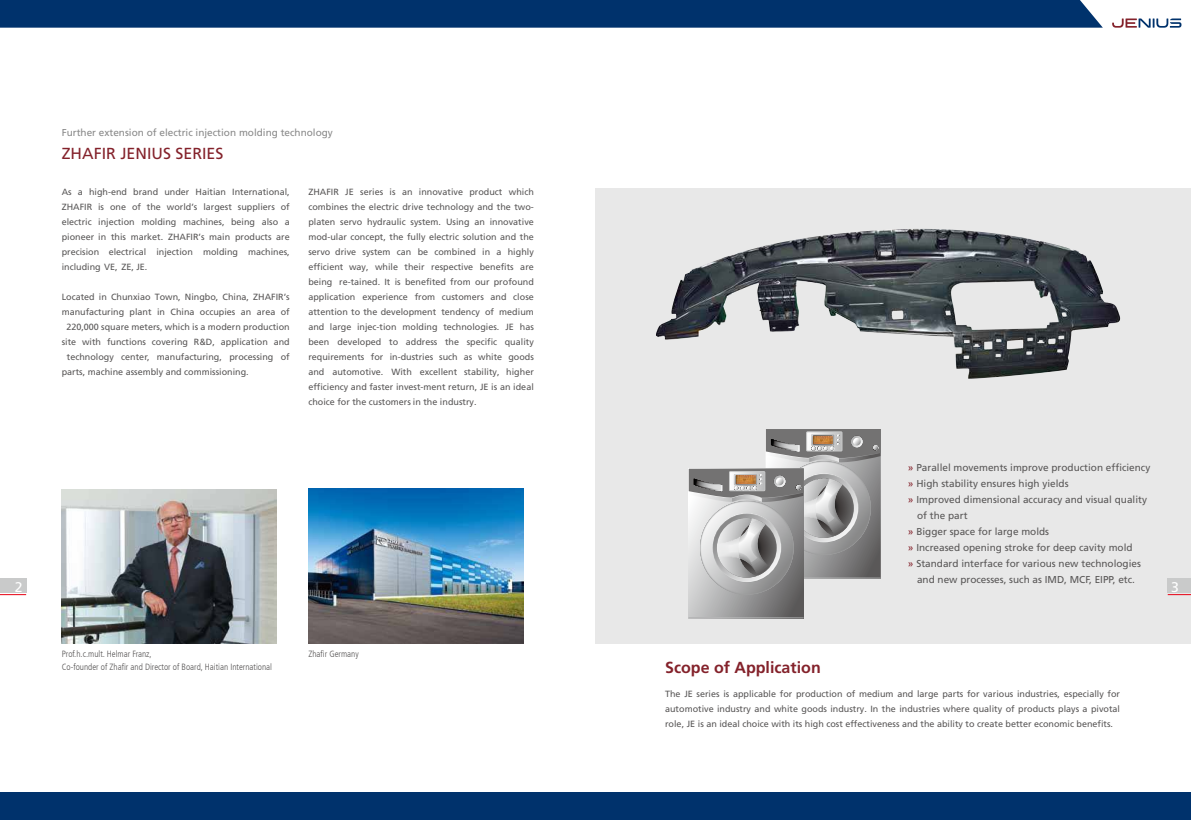
<style>
.page{position:relative;width:1191px;height:820px;background:#fff}
.page>*{position:absolute;margin:0;border:0;box-sizing:border-box;transform-origin:0 0}
.t1{font:700 16px "Frutiger CE";color:#84222b}
.t2{font:16px "Frutiger";color:#84222b}
.t3{font:14px "Frutiger";color:#fff}
.t4{font:10px "Frutiger";color:#595757}
.t5{font:10px "Frutiger";color:#898989}
.t6{font:9px/15px "Frutiger";color:#595757;text-align:justify}
.t7{font:300 condensed 9px/13px "Frutiger LT";color:#595757}
.s1{color:#84222b}
</style>
<div class="page">
<svg style="left:1112px;top:18px;width:69px;height:10px"></svg>
<div style="left:0;top:0;width:1102px;height:28px;background:#00326c"></div>
<div style="left:0;top:792px;width:1191px;height:27px;background:#00326c"></div>
<div style="left:595px;top:187px;width:596px;height:456px;background:#e8e8e8"></div>
<div style="left:1167px;top:578px;width:24px;height:14px;background:#c9caca"></div>
<div style="left:0;top:578px;width:26px;height:14px;background:#c9caca"></div>
<svg style="left:1167px;top:594px;width:24px;height:1px"></svg>
<svg style="left:0;top:594px;width:26px;height:1px"></svg>
<img style="left:656px;top:229px;width:464px;height:149px">
<img style="left:62px;top:489px;width:214px;height:154px">
<img style="left:308px;top:488px;width:215px;height:155px">
<div style="left:688px;top:468px;width:115px;height:150px;background:linear-gradient(to right,#d4d5d6,#595758)"></div>
<svg style="left:701px;top:502px;width:91px;height:91px"></svg>
<svg style="left:688px;top:616px;width:115px;height:2px"></svg>
<svg style="left:688px;top:429px;width:192px;height:149px"></svg>
<img style="left:736px;top:475px;width:19px;height:8px">
<p class="t5" style="left:62px;top:127px;width:273px">Further extension of electric injection molding technology</p>
<h1 class="t2" style="left:62px;top:144px;width:163px">ZHAFIR JENIUS SERIES</h1>
<p class="t6" style="left:62px;top:184px;width:230px">As a high-end brand under Haitian International, ZHAFIR is one of the world’s largest suppliers of electric injection molding machines, being also a pioneer in this market. ZHAFIR’s main products are precision electrical injection molding machines, including VE, ZE, JE.</p>
<p class="t6" style="left:62px;top:289px;width:230px">Located in Chunxiao Town, Ningbo, China, ZHAFIR’s</p>
<p class="t6" style="left:62px;top:304px;width:230px">manufacturing plant in China occupies an area of</p>
<p class="t6" style="left:66px;top:319px;width:225px">220,000 square meters, which is a modern production</p>
<p class="t6" style="left:62px;top:334px;width:230px">site with functions covering R&amp;D, application and</p>
<p class="t6" style="left:67px;top:349px;width:224px">technology center, manufacturing, processing of</p>
<p class="t6" style="left:62px;top:364px;width:189px">parts, machine assembly and commissioning.</p>
<p class="t6" style="left:308px;top:184px;width:227px">ZHAFIR JE series is an innovative product which combines the electric drive technology and the two&shy;platen servo hydraulic system. Using an innovative mod-ular concept, the fully electric solution and the servo drive system can be combined in a highly efficient way, while their respective benefits are being re-tained. It is benefited from our profound application experience from customers and close attention to the development tendency of medium and large injec-tion molding technologies. JE has been developed to address the specific quality requirements for in-dustries such as white goods and automotive. With excellent stability, higher efficiency and faster invest-ment return, JE is an ideal choice for the customers in the industry.</p>
<p class="t4" style="left:908px;top:461px;width:244px"><span class="s1">»</span> Parallel movements improve production efficiency</p>
<p class="t4" style="left:908px;top:477px;width:162px"><span class="s1">»</span> High stability ensures high yields</p>
<p class="t4" style="left:908px;top:493px;width:240px"><span class="s1">»</span> Improved dimensional accuracy and visual quality</p>
<p class="t4" style="left:917px;top:509px;width:52px">of the part</p>
<p class="t4" style="left:908px;top:525px;width:143px"><span class="s1">»</span> Bigger space for large molds</p>
<p class="t4" style="left:908px;top:541px;width:226px"><span class="s1">»</span> Increased opening stroke for deep cavity mold</p>
<p class="t4" style="left:908px;top:557px;width:234px"><span class="s1">»</span> Standard interface for various new technologies</p>
<p class="t4" style="left:917px;top:573px;width:220px">and new processes, such as IMD, MCF, EIPP, etc.</p>
<h2 class="t3" style="left:15px;top:579px;width:9px">2</h2>
<h2 class="t3" style="left:1171px;top:579px;width:9px">3</h2>
<p class="t7" style="left:62px;top:647px;width:212px">Prof.h.c.mult. Helmar Franz,<br>Co-founder of Zhafir and Director of Board, Haitian International</p>
<p class="t7" style="left:308px;top:647px;width:52px">Zhafir Germany</p>
<h1 class="t1" style="left:665px;top:657px;width:157px">Scope of Application</h1>
<p class="t6" style="left:665px;top:686px;width:456px">The JE series is applicable for production of medium and large parts for various industries, especially for automotive industry and white goods industry. In the industries where quality of products plays a pivotal role, JE is an ideal choice with its high cost effectiveness and the ability to create better economic benefits.</p>
</div>
